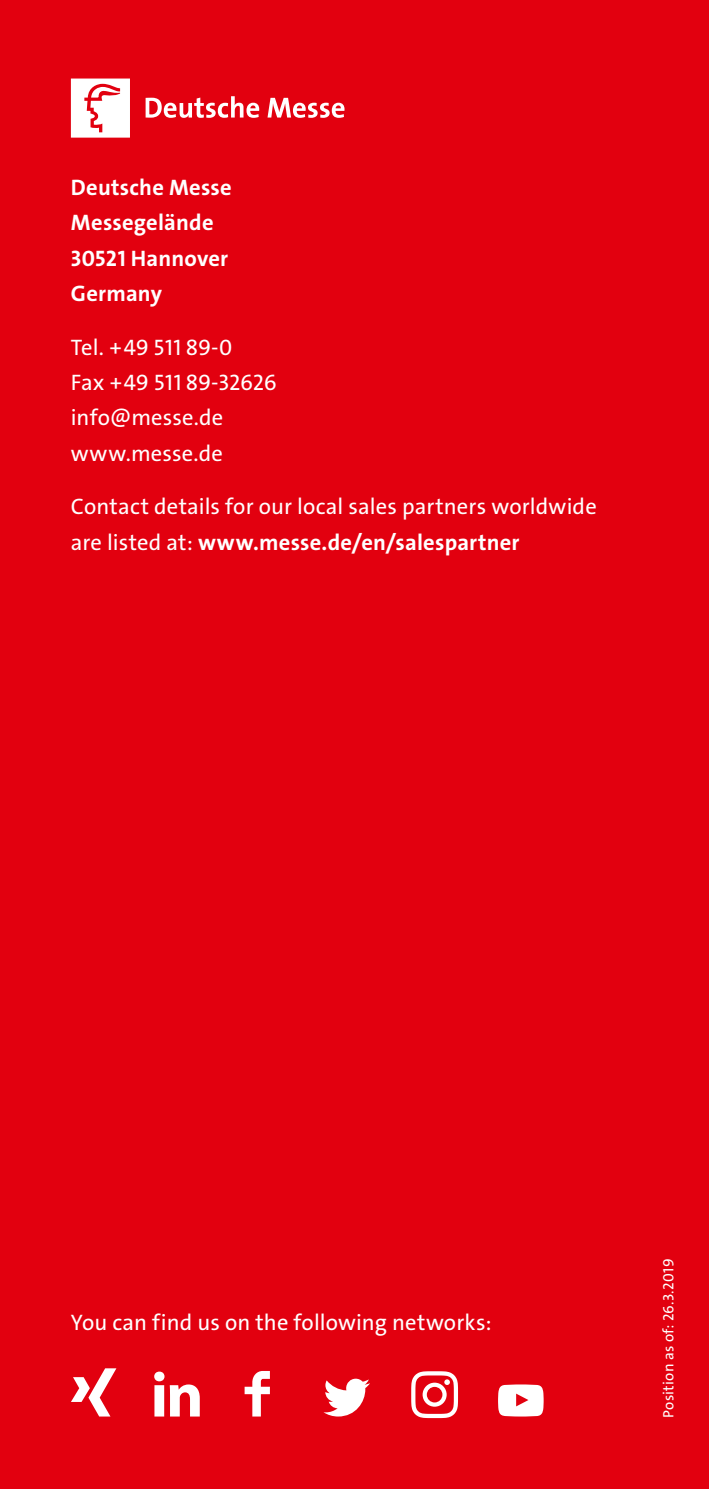
<style>
.page{position:relative;width:709px;height:1489px;background:#fff}
.page>*{position:absolute;margin:0;border:0;box-sizing:border-box;transform-origin:0 0}
.t1{font:22.5px/35.5px "The Sans LP5 Plain";letter-spacing:.005em;color:#fff}
.t2{font:22.5px/35.5px "The Sans LP7 Bld";letter-spacing:.01em;color:#fff}
.t3{font:15px "The Sans LP5 Plain";letter-spacing:.015em;color:#fff}
.s1{font-family:"The Sans LP5 Plain"}
</style>
<div class="page">
<div style="left:0;top:0;width:709px;height:1488px;background:#e2000f"></div>
<svg style="left:146px;top:96px;width:113px;height:22px"></svg>
<svg style="left:267px;top:98px;width:77px;height:20px"></svg>
<svg style="left:71px;top:78px;width:59px;height:60px;background:#fbdddf"></svg>
<svg style="left:154px;top:1371px;width:10px;height:45px"></svg>
<svg style="left:170px;top:1384px;width:30px;height:32px"></svg>
<svg style="left:244px;top:1371px;width:26px;height:45px"></svg>
<svg style="left:323px;top:1378px;width:47px;height:38px"></svg>
<svg style="left:498px;top:1384px;width:45px;height:32px"></svg>
<svg style="left:71px;top:1368px;width:45px;height:48px"></svg>
<svg style="left:411px;top:1371px;width:47px;height:46px"></svg>
<p class="t2" style="left:71px;top:170px;width:162px">Deutsche Messe<br>Messegelände<br>30521 Hannover<br>Germany</p>
<p class="t1" style="left:71px;top:329px;width:207px">Tel. +49 511 89-0<br>Fax +49 511 89-32626 info@messe.de www.messe.de</p>
<p class="t1" style="left:71px;top:489px;width:527px">Contact details for our local sales partners worldwide</p>
<p class="t2" style="left:71px;top:524px;width:450px"><span class="s1">are listed at:</span> www.messe.de/en/salespartner</p>
<p class="t1" style="left:71px;top:1304px;width:422px">You can find us on the following networks:</p>
<p class="t3" style="left:659px;top:1417px;width:161px;rotate:-90deg">Position as of: 26.3.2019</p>
</div>
